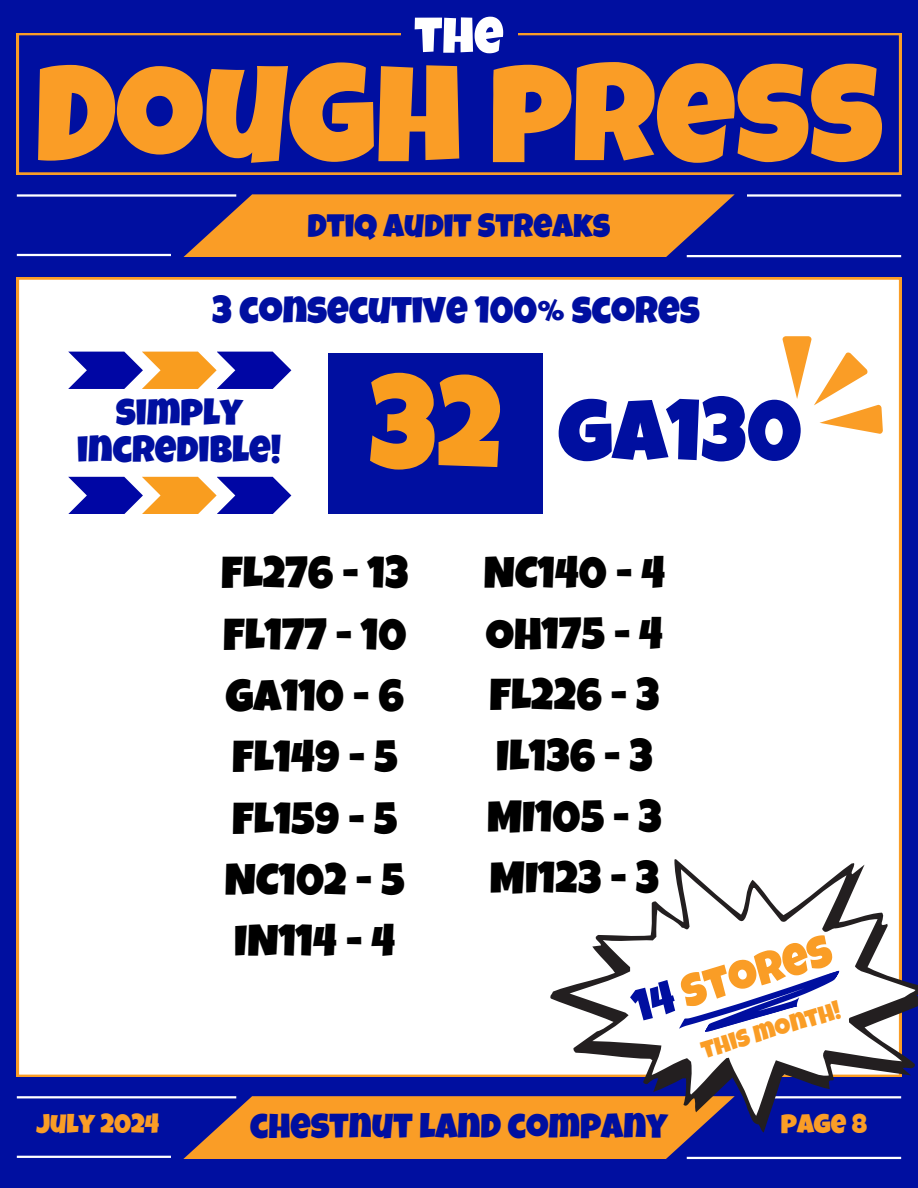
<style>
.page{position:relative;width:918px;height:1188px;background:#000fa0}
.page>*{position:absolute;margin:0;border:0;box-sizing:border-box;transform-origin:0 0}
.t1{font:138.45px "Luckiest Guy";color:#fa9d26}
.t2{font:128.55px "Luckiest Guy";color:#f99d1f}
.t3{font:87px "Luckiest Guy";color:#000fa0}
.t4{font:51px "Luckiest Guy";color:#fff}
.t5{font:45.15px "Luckiest Guy";color:#fa9d26}
.t6{font:44.4px/61.3px "Luckiest Guy";color:#000}
.t7{font:37.65px/37.2px "Luckiest Guy";color:#000fa0;text-align:center}
.t8{font:35.25px "Luckiest Guy";color:#000fa0}
.t9{font:33px "Luckiest Guy";color:#000fa0}
.t10{font:27px "Luckiest Guy";color:#fa9d26}
.t11{font:24.75px "Luckiest Guy";color:#fa9d26}
.s1{color:#000fa0}
</style>
<div class="page">
<hr style="left:747px;top:194px;width:154px;height:3px;background:#fff">
<svg style="left:17px;top:33px;width:884px;height:142px"></svg>
<div style="left:401px;top:0;width:116px;height:82px;background:#000fa0"></div>
<svg style="left:183px;top:194px;width:552px;height:63px;background:#da8b35"></svg>
<hr style="left:687px;top:255px;width:214px;height:2px;background:#fff">
<hr style="left:17px;top:194px;width:219px;height:3px;background:#fff">
<hr style="left:17px;top:254px;width:154px;height:2px;background:#fff">
<div style="left:17px;top:277px;width:884px;height:800px;background:#fff"></div>
<svg style="left:183px;top:1096px;width:552px;height:63px;background:#db8b35"></svg>
<hr style="left:687px;top:1157px;width:214px;height:2px;background:#fff">
<hr style="left:17px;top:1096px;width:219px;height:2px;background:#fff">
<hr style="left:17px;top:1156px;width:154px;height:2px;background:#fff">
<svg style="left:782px;top:336px;width:100px;height:98px;background:#fde2c0"></svg>
<svg style="left:549px;top:859px;width:369px;height:274px"></svg>
<svg style="left:570px;top:869px;width:345px;height:247px;background:#b7b4c2"></svg>
<svg style="left:676px;top:970px;width:170px;height:70px"></svg>
<div style="left:329px;top:354px;width:214px;height:160px;background:#000fa0"></div>
<svg style="left:68px;top:352px;width:223px;height:37px"></svg>
<svg style="left:68px;top:477px;width:223px;height:37px"></svg>
<h3 class="t4" style="left:414px;top:17px;width:91px">THE</h3>
<h1 class="t1" style="left:35px;top:64px;width:849px">DOUGH PRESS</h1>
<p class="t9" style="left:308px;top:213px;width:304px">DTIQ AUDIT STREAKS</p>
<p class="t7" style="left:212px;top:297px;width:489px">3 CONSECUTIVE 100% SCORES</p>
<p class="t7" style="left:77px;top:399px;width:206px">SIMPLY<br>INCREDIBLE!</p>
<h6 class="t2" style="left:369px;top:378px;width:135px">32</h6>
<h4 class="t3" style="left:558px;top:400px;width:245px">GA130</h4>
<h5 class="t6" style="left:221px;top:548px;width:189px">FL276 - 13<br>FL177 - 10<br>GA110 - 6<br>FL149 - 5<br>FL159 - 5<br>NC102 - 5<br>IN114 - 4</h5>
<p class="t6" style="left:484px;top:548px;width:183px">NC140 - 4<br>OH175 - 4<br>FL226 - 3<br>IL136 - 3<br>MI105 - 3<br>MI123 - 3</p>
<h6 class="t5" style="left:629px;top:993px;width:207px;rotate:-17deg"><span class="s1">14</span> STORES</h6>
<p class="t11" style="left:699px;top:1042px;width:146px;rotate:-17deg">THIS MONTH!</p>
<h2 class="t10" style="left:36px;top:1114px;width:125px">JULY 2024</h2>
<p class="t8" style="left:250px;top:1114px;width:419px">CHESTNUT LAND COMPANY</p>
<h4 class="t10" style="left:781px;top:1114px;width:88px">PAGE 8</h4>
</div>
